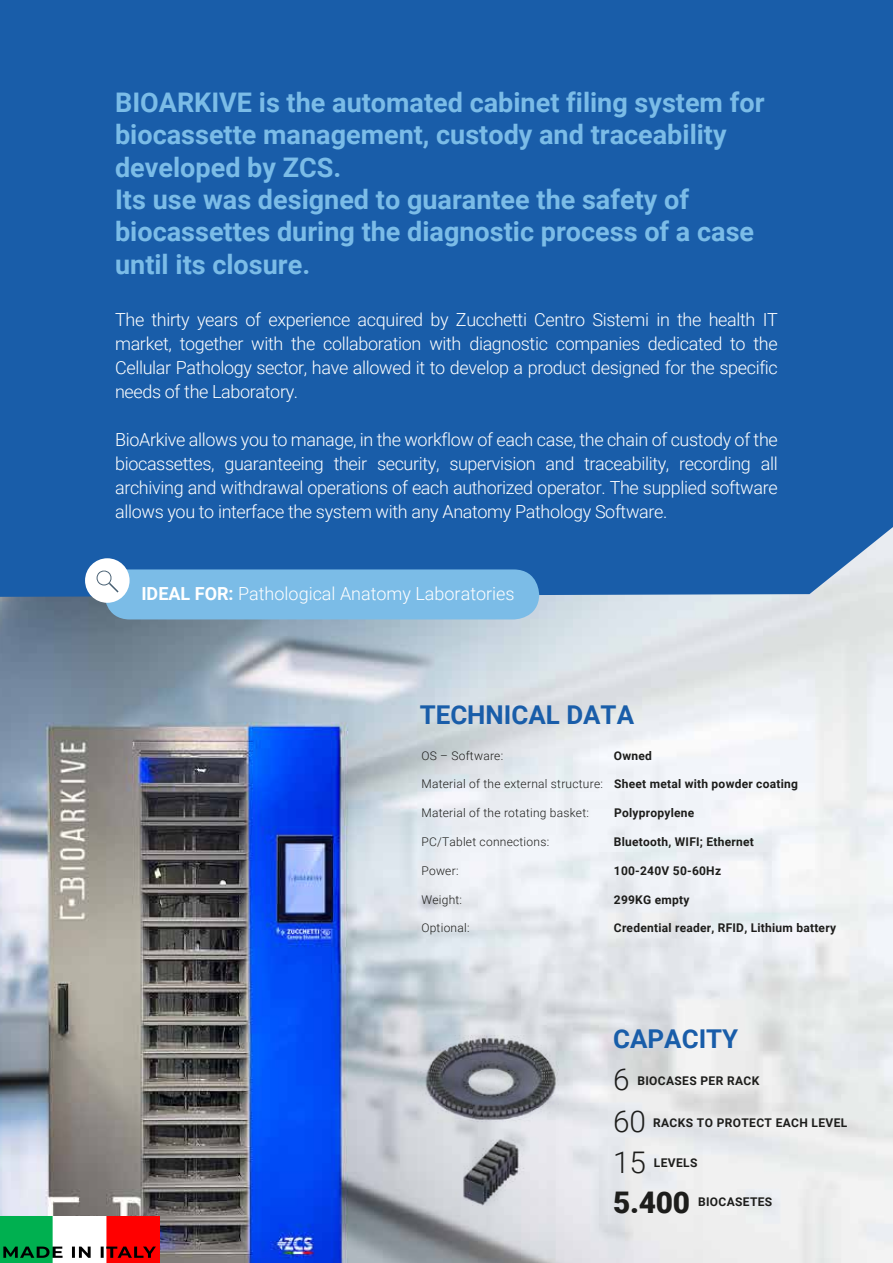
<style>
.page{position:relative;width:893px;height:1263px;background:#fff}
.page>*{position:absolute;margin:0;border:0;box-sizing:border-box;transform-origin:0 0}
.t1{font:300 29.85px "Roboto";color:#1d1d1b}
.t2{font:900 29.85px "Roboto";color:#1d1d1b}
.t3{font:700 27px/32.4px "Roboto";color:#7bbce7}
.t4{font:700 25.95px "Roboto";color:#195da9}
.t5{font:300 18px/24px "Roboto";letter-spacing:-.02em;color:#fff;text-align:justify}
.t6{font:300 18px "Roboto";color:#fff}
.t7{font:700 12px "Roboto";letter-spacing:.02em;color:#1d1d1b}
.t8{font:300 12px "Roboto";letter-spacing:.02em;color:#1d1d1b}
.s1{font-weight:700}
</style>
<div class="page">
<img style="left:0;top:597px;width:893px;height:666px">
<div style="left:0;top:0;width:893px;height:597px;background:#195da9"></div>
<div style="left:85px;top:558px;width:45px;height:45px;background:#fff;border-radius:50%"></div>
<svg style="left:97px;top:569px;width:442px;height:50px;background:#7ebce5"></svg>
<img style="left:421px;top:1036px;width:138px;height:169px">
<img style="left:0;top:1216px;width:160px;height:47px">
<p class="t3" style="left:115px;top:85px;width:651px">BIOARKIVE is the automated cabinet filing system for biocassette management, custody and traceability developed by ZCS.<br>Its use was designed to guarantee the safety of biocassettes during the diagnostic process of a case until its closure.</p>
<p class="t5" style="left:115px;top:307px;width:664px">The thirty years of experience acquired by Zucchetti Centro Sistemi in the health IT market, together with the collaboration with diagnostic companies dedicated to the Cellular Pathology sector, have allowed it to develop a product designed for the specific needs of the Laboratory.</p>
<p class="t5" style="left:115px;top:427px;width:664px">BioArkive allows you to manage, in the workflow of each case, the chain of custody of the biocassettes, guaranteeing their security, supervision and traceability, recording all archiving and withdrawal operations of each authorized operator. The supplied software allows you to interface the system with any Anatomy Pathology Software.</p>
<p class="t6" style="left:141px;top:581px;width:375px"><span class="s1">IDEAL FOR:</span> Pathological Anatomy Laboratories</p>
<h3 class="t4" style="left:420px;top:697px;width:216px">TECHNICAL DATA</h3>
<p class="t8" style="left:421px;top:747px;width:83px">OS – Software:</p>
<p class="t7" style="left:614px;top:747px;width:40px">Owned</p>
<p class="t8" style="left:421px;top:776px;width:378px">Material of the external structure: <span class="s1">Sheet metal with powder coating</span></p>
<p class="t8" style="left:421px;top:804px;width:169px">Material of the rotating basket:</p>
<p class="t7" style="left:614px;top:804px;width:82px">Polypropylene</p>
<p class="t8" style="left:421px;top:833px;width:129px">PC/Tablet connections:</p>
<p class="t7" style="left:614px;top:833px;width:141px">Bluetooth, WIFI; Ethernet</p>
<p class="t8" style="left:421px;top:862px;width:39px">Power:</p>
<p class="t7" style="left:614px;top:862px;width:109px">100-240V 50-60Hz</p>
<p class="t8" style="left:421px;top:891px;width:42px">Weight:</p>
<p class="t7" style="left:614px;top:891px;width:77px">299KG empty</p>
<p class="t8" style="left:421px;top:920px;width:50px">Optional:</p>
<p class="t7" style="left:614px;top:920px;width:224px">Credential reader, RFID, Lithium battery</p>
<h3 class="t4" style="left:613px;top:1021px;width:127px">CAPACITY</h3>
<h1 class="t1" style="left:613px;top:1058px;width:18px">6</h1>
<p class="t7" style="left:637px;top:1072px;width:123px">BIOCASES PER RACK</p>
<h1 class="t1" style="left:613px;top:1100px;width:34px">60</h1>
<p class="t7" style="left:653px;top:1114px;width:196px">RACKS TO PROTECT EACH LEVEL</p>
<h1 class="t1" style="left:613px;top:1141px;width:34px">15</h1>
<p class="t7" style="left:654px;top:1154px;width:45px">LEVELS</p>
<h1 class="t2" style="left:613px;top:1181px;width:78px">5.400</h1>
<p class="t7" style="left:698px;top:1193px;width:76px">BIOCASETES</p>
</div>
